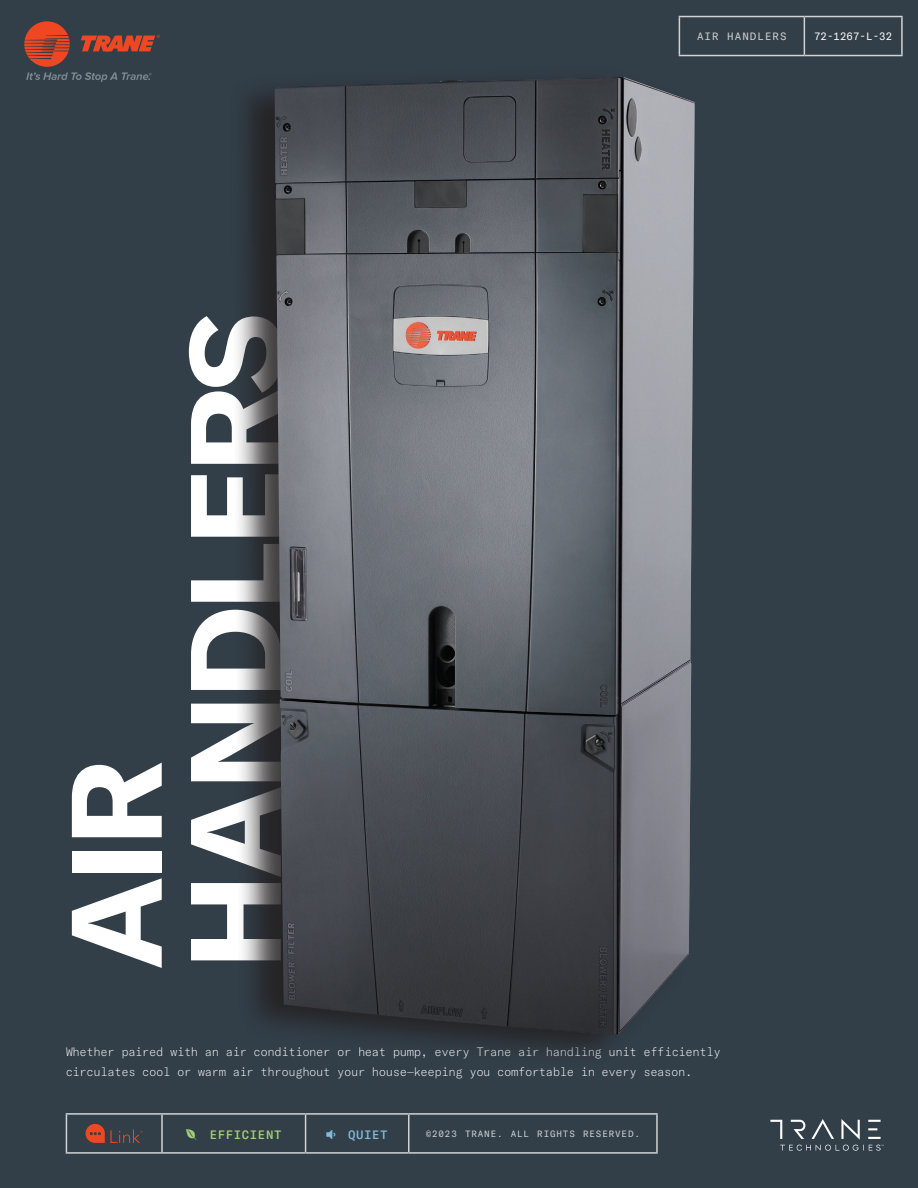
<style>
.page{position:relative;width:918px;height:1188px;background:#323e48}
.page>*{position:absolute;margin:0;border:0;box-sizing:border-box;transform-origin:0 0}
.t1{font:700 126.6px "GT America";letter-spacing:-.04em;color:#fff}
.t2{font:100 12px/19.5px "GT America Mono";letter-spacing:-.04em;color:#fff}
._8_17_Cover_-_FEATUR{font:500 12px "GT America Mono";letter-spacing:.05em;color:#a1d075}
.t3{font:500 12px "GT America Mono";letter-spacing:.05em;color:#82b8da}
._7_8_4_Cover_TBL_-_T{font:10.5px "GT America Mono";color:#fff}
._7_8_4_Cover_TBL_-_T-2{font:10.5px "GT America Mono";letter-spacing:.1em;color:#d1d3d4}
.Copyright_-_Cover{font:9px "GT America Mono";letter-spacing:.095em;color:#d1d3d4}
</style>
<div class="page">
<hr style="left:679px;top:16px;width:125px;height:1px;background:#d1d3d4">
<hr style="left:679px;top:17px;width:1px;height:38px;background:#d1d3d4">
<hr style="left:804px;top:16px;width:99px;height:1px;background:#d1d3d4">
<hr style="left:804px;top:17px;width:1px;height:38px;background:#d1d3d4">
<hr style="left:901px;top:17px;width:2px;height:38px;background:#d1d3d4">
<hr style="left:679px;top:55px;width:125px;height:1px;background:#d1d3d4">
<hr style="left:804px;top:55px;width:99px;height:1px;background:#d1d3d4">
<div style="left:229px;top:66px;width:465px;height:1001px;background:#231f20;opacity:.85"></div>
<img style="left:275px;top:77px;width:420px;height:958px">
<hr style="left:66px;top:1113px;width:96px;height:2px;background:#d1d3d4">
<hr style="left:66px;top:1115px;width:1px;height:37px;background:#d1d3d4">
<hr style="left:162px;top:1113px;width:144px;height:2px;background:#d1d3d4">
<hr style="left:161px;top:1115px;width:2px;height:37px;background:#d1d3d4">
<hr style="left:306px;top:1113px;width:103px;height:2px;background:#d1d3d4">
<hr style="left:305px;top:1115px;width:1px;height:37px;background:#d1d3d4">
<hr style="left:409px;top:1113px;width:249px;height:2px;background:#d1d3d4">
<hr style="left:408px;top:1115px;width:2px;height:37px;background:#d1d3d4">
<hr style="left:656px;top:1115px;width:2px;height:37px;background:#d1d3d4">
<hr style="left:66px;top:1152px;width:96px;height:2px;background:#d1d3d4">
<hr style="left:162px;top:1152px;width:144px;height:2px;background:#d1d3d4">
<hr style="left:306px;top:1152px;width:103px;height:2px;background:#d1d3d4">
<hr style="left:409px;top:1152px;width:249px;height:2px;background:#d1d3d4">
<svg style="left:86px;top:1124px;width:57px;height:19px"></svg>
<svg style="left:24px;top:21px;width:136px;height:61px"></svg>
<svg style="left:770px;top:1119px;width:114px;height:32px"></svg>
<p class="t1" style="left:38px;top:970px;width:212px;rotate:-90deg">AIR</p>
<p class="t1" style="left:157px;top:970px;width:658px;rotate:-90deg">HANDLERS</p>
<p class="_7_8_4_Cover_TBL_-_T-2" style="left:697px;top:31px;width:91px">AIR HANDLERS</p>
<p class="_7_8_4_Cover_TBL_-_T" style="left:814px;top:31px;width:80px">72-1267-L-32</p>
<p class="t2" style="left:66px;top:1043px;width:657px">Whether paired with an air conditioner or heat pump, every Trane air handling unit efficiently circulates cool or warm air throughout your house—keeping you comfortable in every season.</p>
<p class="_8_17_Cover_-_FEATUR" style="left:210px;top:1128px;width:73px">EFFICIENT</p>
<p class="t3" style="left:348px;top:1128px;width:41px">QUIET</p>
<p class="Copyright_-_Cover" style="left:426px;top:1129px;width:216px">©2023 TRANE. ALL RIGHTS RESERVED.</p>
</div>
